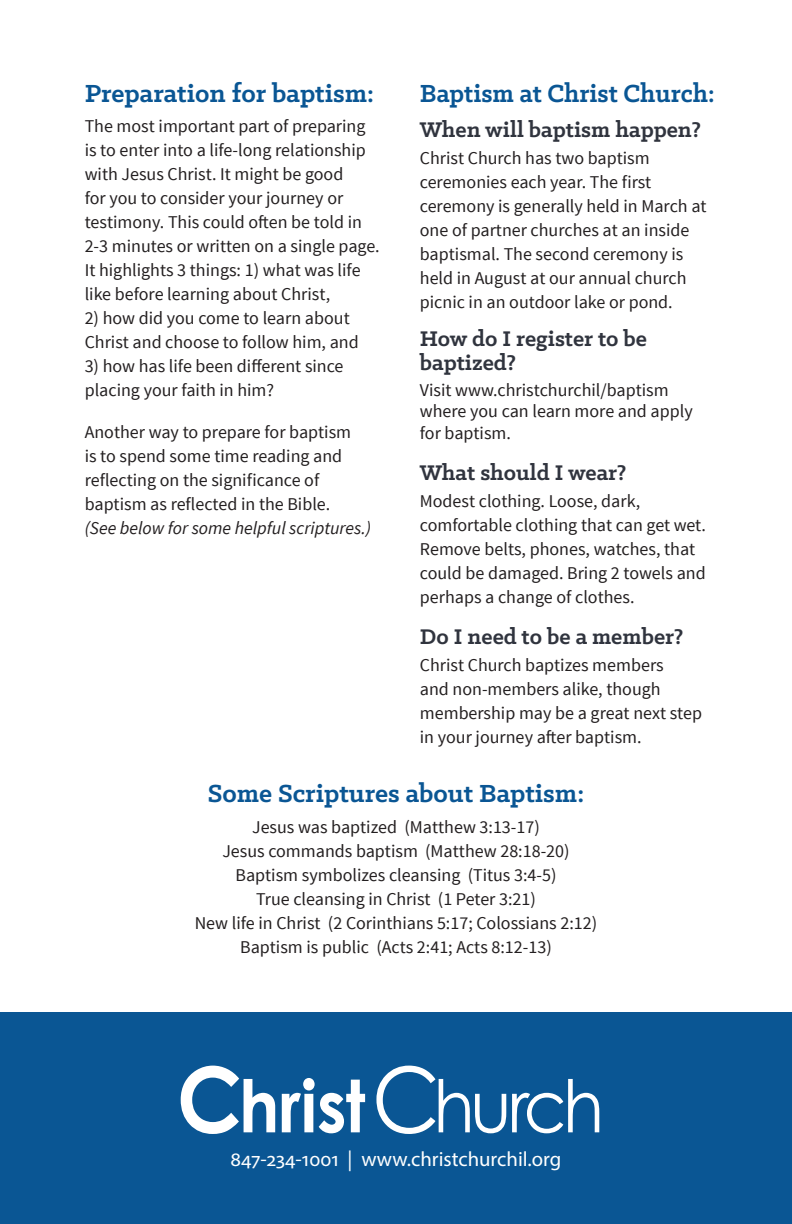
<style>
.page{position:relative;width:792px;height:1224px;background:#fff}
.page>*{position:absolute;margin:0;border:0;box-sizing:border-box;transform-origin:0 0}
.t1{font:700 28px "Klinic Slab";color:#0a5694}
.t2{font:700 28px "Klinic Slab";color:#0a5694;scale:.96 1}
.t3{font:700 24px/24px "Klinic Slab";color:#30343e}
.t4{font:20.8px "Myriad Pro";color:#fff}
.t5{font:18px/24px "Source Sans Pro";color:#231f20}
.t6{font:italic 18px "Source Sans Pro";color:#231f20}
</style>
<div class="page">
<div style="left:0;top:1012px;width:792px;height:212px;background:#0a5694"></div>
<svg style="left:181px;top:1066px;width:94px;height:68px"></svg>
<svg style="left:282px;top:1078px;width:83px;height:55px"></svg>
<svg style="left:376px;top:1066px;width:130px;height:68px"></svg>
<svg style="left:512px;top:1079px;width:87px;height:54px"></svg>
<p class="t1" style="left:85px;top:75px;width:291px">Preparation for baptism:</p>
<p class="t5" style="left:85px;top:115px;width:297px">The most important part of preparing is to enter into a life-long relationship with Jesus Christ. It might be good<br>for you to consider your journey or testimony. This could often be told in 2-3 minutes or written on a single page.<br>It highlights 3 things: 1) what was life like before learning about Christ,</p>
<p class="t5" style="left:85px;top:307px;width:276px">2) how did you come to learn about<br>Christ and choose to follow him, and</p>
<p class="t5" style="left:85px;top:355px;width:260px">3) how has life been different since placing your faith in him?</p>
<p class="t5" style="left:85px;top:421px;width:268px">Another way to prepare for baptism is to spend some time reading and reflecting on the significance of baptism as reflected in the Bible.</p>
<p class="t6" style="left:85px;top:517px;width:288px">(See below for some helpful scriptures.)</p>
<p class="t2" style="left:420px;top:75px;width:309px">Baptism at Christ Church:</p>
<p class="t3" style="left:420px;top:117px;width:283px">When will baptism happen?</p>
<p class="t5" style="left:420px;top:147px;width:288px">Christ Church has two baptism ceremonies each year. The first ceremony is generally held in March at one of partner churches at an inside baptismal. The second ceremony is held in August at our annual church picnic in an outdoor lake or pond.</p>
<p class="t3" style="left:420px;top:326px;width:229px">How do I register to be baptized?</p>
<p class="t5" style="left:420px;top:379px;width:274px;line-height:21.6px">Visit www.christchurchil/baptism where you can learn more and apply for baptism.</p>
<p class="t3" style="left:420px;top:460px;width:208px">What should I wear?</p>
<p class="t5" style="left:420px;top:489px;width:288px">Modest clothing. Loose, dark, comfortable clothing that can get wet.<br>Remove belts, phones, watches, that could be damaged. Bring 2 towels and perhaps a change of clothes.</p>
<p class="t3" style="left:420px;top:624px;width:265px">Do I need to be a member?</p>
<p class="t5" style="left:420px;top:653px;width:284px">Christ Church baptizes members<br>and non-members alike, though membership may be a great next step in your journey after baptism.</p>
<p class="t1" style="left:208px;top:775px;width:378px">Some Scriptures about Baptism:</p>
<p class="t5" style="left:252px;top:815px;width:289px">Jesus was baptized (Matthew 3:13-17)</p>
<p class="t5" style="left:222px;top:839px;width:349px">Jesus commands baptism (Matthew 28:18-20)</p>
<p class="t5" style="left:236px;top:863px;width:322px">Baptism symbolizes cleansing (Titus 3:4-5)</p>
<p class="t5" style="left:256px;top:887px;width:281px">True cleansing in Christ (1 Peter 3:21)</p>
<p class="t5" style="left:195px;top:911px;width:404px">New life in Christ (2 Corinthians 5:17; Colossians 2:12)</p>
<p class="t5" style="left:240px;top:935px;width:313px">Baptism is public (Acts 2:41; Acts 8:12-13)</p>
<p class="t4" style="left:231px;top:1146px;width:332px">847-234-1001 | www.christchurchil.org</p>
</div>
